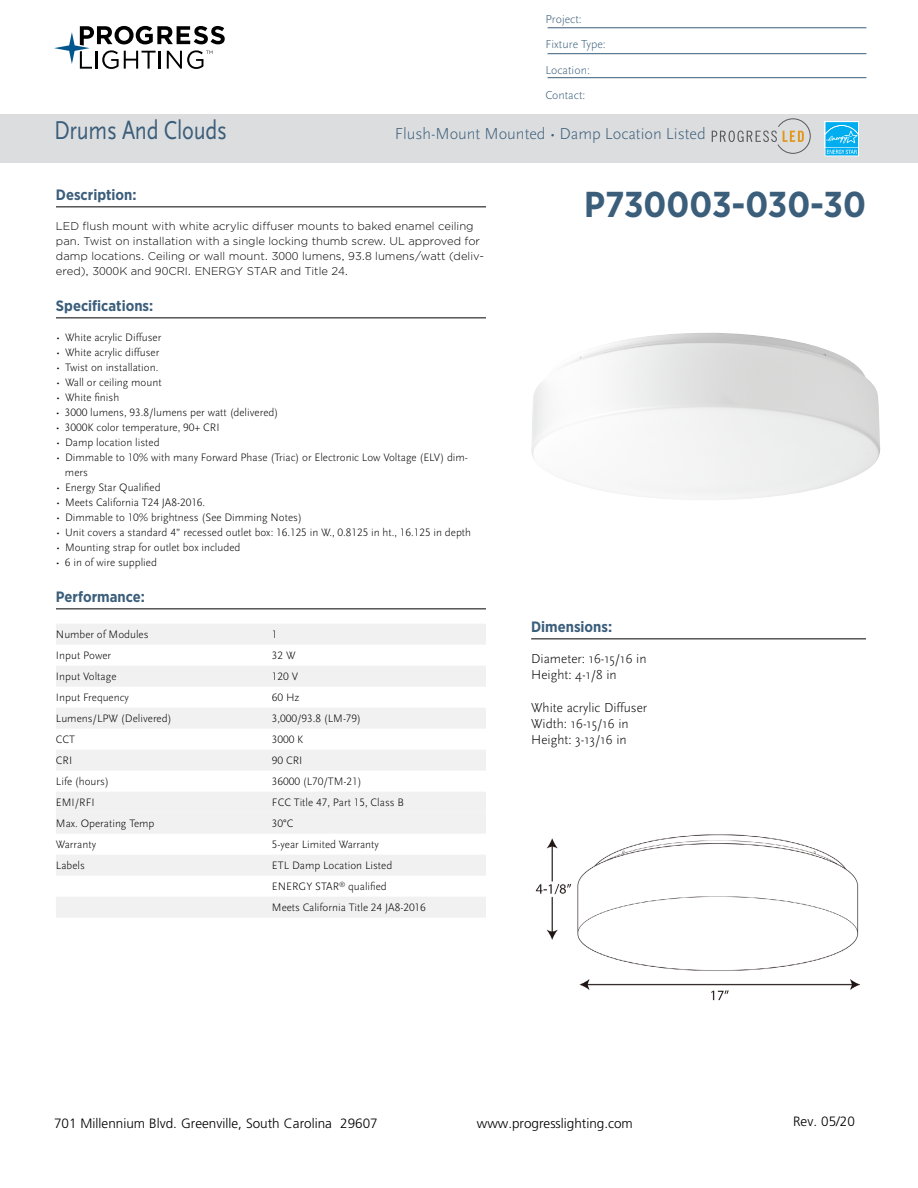
<style>
.page{position:relative;width:918px;height:1188px;background:#fff}
.page>*{position:absolute;margin:0;border:0;box-sizing:border-box;transform-origin:0 0}
.t1{font:700 36px "Gotham Narrow";color:#3b5e7b}
.t2{font:27px "Scala Sans Pro";letter-spacing:-.01em;color:#3b5e7b;scale:.82 1}
.t3{font:300 16.5px "Scala Sans Pro";color:#3b5e7b}
.t4{font:700 15px "Gotham Narrow";color:#3b5e7b}
.t5{font:300 13.5px/16.2px "Scala Sans Pro";color:#000}
.t6{font:300 13.5px "Frutiger LT Std";color:#000}
.t7{font:300 12px/25.5px "Scala Sans Pro";color:#3b5e7b}
.t8{font:300 11.25px/21px "Scala Sans Pro";color:#000}
.t9{font:300 11.25px/15px "Gotham";color:#000}
</style>
<div class="page">
<svg style="left:54px;top:26px;width:171px;height:43px"></svg>
<hr style="left:56px;top:207px;width:430px;height:1px;background:#000">
<hr style="left:56px;top:318px;width:430px;height:1px;background:#000">
<hr style="left:56px;top:609px;width:430px;height:1px;background:#000">
<div style="left:56px;top:624px;width:430px;height:21px;background:#f1f1f2"></div>
<div style="left:56px;top:666px;width:430px;height:21px;background:#f1f1f2"></div>
<div style="left:56px;top:708px;width:430px;height:21px;background:#f1f1f2"></div>
<div style="left:56px;top:750px;width:430px;height:21px;background:#f1f1f2"></div>
<div style="left:56px;top:792px;width:430px;height:21px;background:#f1f1f2"></div>
<div style="left:56px;top:813px;width:430px;height:21px;background:#f1f1f2"></div>
<div style="left:56px;top:855px;width:430px;height:21px;background:#f1f1f2"></div>
<div style="left:56px;top:897px;width:430px;height:21px;background:#f1f1f2"></div>
<hr style="left:531px;top:639px;width:335px;height:1px;background:#000">
<div style="left:0;top:114px;width:918px;height:49px;background:#dcddde"></div>
<svg style="left:712px;top:119px;width:98px;height:34px"></svg>
<div style="left:825px;top:121px;width:34px;height:27px;background:#fff"></div>
<svg style="left:825px;top:122px;width:34px;height:34px"></svg>
<hr style="left:548px;top:27px;width:318px;height:1px;background:#3b5e7b">
<hr style="left:548px;top:53px;width:318px;height:1px;background:#3b5e7b">
<hr style="left:548px;top:77px;width:318px;height:1px;background:#3b5e7b">
<img style="left:535px;top:834px;width:324px;height:167px">
<p class="t7" style="left:545px;top:6px;width:62px">Project:<br>Fixture Type:<br>Location:<br>Contact:</p>
<h2 class="t2" style="left:54px;top:114px;width:213px">Drums And Clouds</h2>
<h3 class="t3" style="left:395px;top:124px;width:313px">Flush-Mount Mounted • Damp Location Listed</h3>
<h3 class="t4" style="left:56px;top:185px;width:82px">Description:</h3>
<p class="t9" style="left:56px;top:218px;width:430px">LED flush mount with white acrylic diffuser mounts to baked enamel ceiling pan. Twist on installation with a single locking thumb screw. UL approved for damp locations. Ceiling or wall mount. 3000 lumens, 93.8 lumens/watt (deliv&shy;ered), 3000K and 90CRI. ENERGY STAR and Title 24.</p>
<h3 class="t4" style="left:56px;top:296px;width:99px">Specifications:</h3>
<p class="t8" style="left:56px;top:327px;width:107px">• White acrylic Diffuser</p>
<p class="t8" style="left:56px;top:342px;width:105px">• White acrylic diffuser</p>
<p class="t8" style="left:56px;top:357px;width:104px">• Twist on installation.</p>
<p class="t8" style="left:56px;top:372px;width:107px">• Wall or ceiling mount</p>
<p class="t8" style="left:56px;top:387px;width:65px">• White finish</p>
<p class="t8" style="left:56px;top:402px;width:224px">• 3000 lumens, 93.8/lumens per watt (delivered)</p>
<p class="t8" style="left:56px;top:417px;width:165px">• 3000K color temperature, 90+ CRI</p>
<p class="t8" style="left:56px;top:432px;width:105px">• Damp location listed</p>
<p class="t8" style="left:65px;top:450px;width:404px;line-height:15px;text-indent:-9px">• Dimmable to 10% with many Forward Phase (Triac) or Electronic Low Voltage (ELV) dim&shy;mers</p>
<p class="t8" style="left:56px;top:477px;width:106px">• Energy Star Qualified</p>
<p class="t8" style="left:56px;top:492px;width:151px">• Meets California T24 JA8-2016.</p>
<p class="t8" style="left:56px;top:507px;width:247px">• Dimmable to 10% brightness (See Dimming Notes)</p>
<p class="t8" style="left:56px;top:522px;width:417px">• Unit covers a standard 4” recessed outlet box: 16.125 in W., 0.8125 in ht., 16.125 in depth</p>
<p class="t8" style="left:56px;top:537px;width:186px">• Mounting strap for outlet box included</p>
<p class="t8" style="left:56px;top:552px;width:102px">• 6 in of wire supplied</p>
<h3 class="t4" style="left:56px;top:587px;width:90px">Performance:</h3>
<p class="t8" style="left:56px;top:624px;width:94px">Number of Modules</p>
<p class="t8" style="left:272px;top:624px;width:7px">1</p>
<p class="t8" style="left:56px;top:645px;width:57px">Input Power</p>
<p class="t8" style="left:272px;top:645px;width:25px">32 W</p>
<p class="t8" style="left:56px;top:666px;width:62px">Input Voltage</p>
<p class="t8" style="left:272px;top:666px;width:28px">120 V</p>
<p class="t8" style="left:56px;top:687px;width:74px">Input Frequency</p>
<p class="t8" style="left:272px;top:687px;width:29px">60 Hz</p>
<p class="t8" style="left:56px;top:708px;width:117px">Lumens/LPW (Delivered)</p>
<p class="t8" style="left:272px;top:708px;width:91px">3,000/93.8 (LM-79)</p>
<p class="t8" style="left:56px;top:729px;width:21px">CCT</p>
<p class="t8" style="left:272px;top:729px;width:33px">3000 K</p>
<p class="t8" style="left:56px;top:750px;width:18px">CRI</p>
<p class="t8" style="left:272px;top:750px;width:32px">90 CRI</p>
<p class="t8" style="left:56px;top:771px;width:54px">Life (hours)</p>
<p class="t8" style="left:272px;top:771px;width:91px">36000 (L70/TM-21)</p>
<p class="t8" style="left:56px;top:792px;width:40px">EMI/RFI</p>
<p class="t8" style="left:272px;top:792px;width:134px">FCC Title 47, Part 15, Class B</p>
<p class="t8" style="left:56px;top:813px;width:100px">Max. Operating Temp</p>
<p class="t8" style="left:272px;top:813px;width:23px">30°C</p>
<p class="t8" style="left:56px;top:834px;width:42px">Warranty</p>
<p class="t8" style="left:272px;top:834px;width:109px">5-year Limited Warranty</p>
<p class="t8" style="left:56px;top:855px;width:30px">Labels</p>
<p class="t8" style="left:272px;top:855px;width:155px">ETL Damp Location Listed<br>ENERGY STAR<sup>®</sup> qualified<br>Meets California Title 24 JA8-2016</p>
<h1 class="t1" style="left:584px;top:181px;width:283px">P730003-030-30</h1>
<h3 class="t4" style="left:531px;top:617px;width:83px">Dimensions:</h3>
<p class="t5" style="left:531px;top:651px;width:117px">Diameter: 16-15/16 in<br>Height: 4-1/8 in</p>
<p class="t5" style="left:531px;top:699px;width:118px">White acrylic Diffuser<br>Width: 16-15/16 in<br>Height: 3-13/16 in</p>
<p class="t6" style="left:54px;top:1115px;width:325px">701 Millennium Blvd. Greenville, South Carolina 29607</p>
<p class="t6" style="left:477px;top:1115px;width:158px">www.progresslighting.com</p>
<p class="t6" style="left:793px;top:1114px;width:63px">Rev. 05/20</p>
</div>
